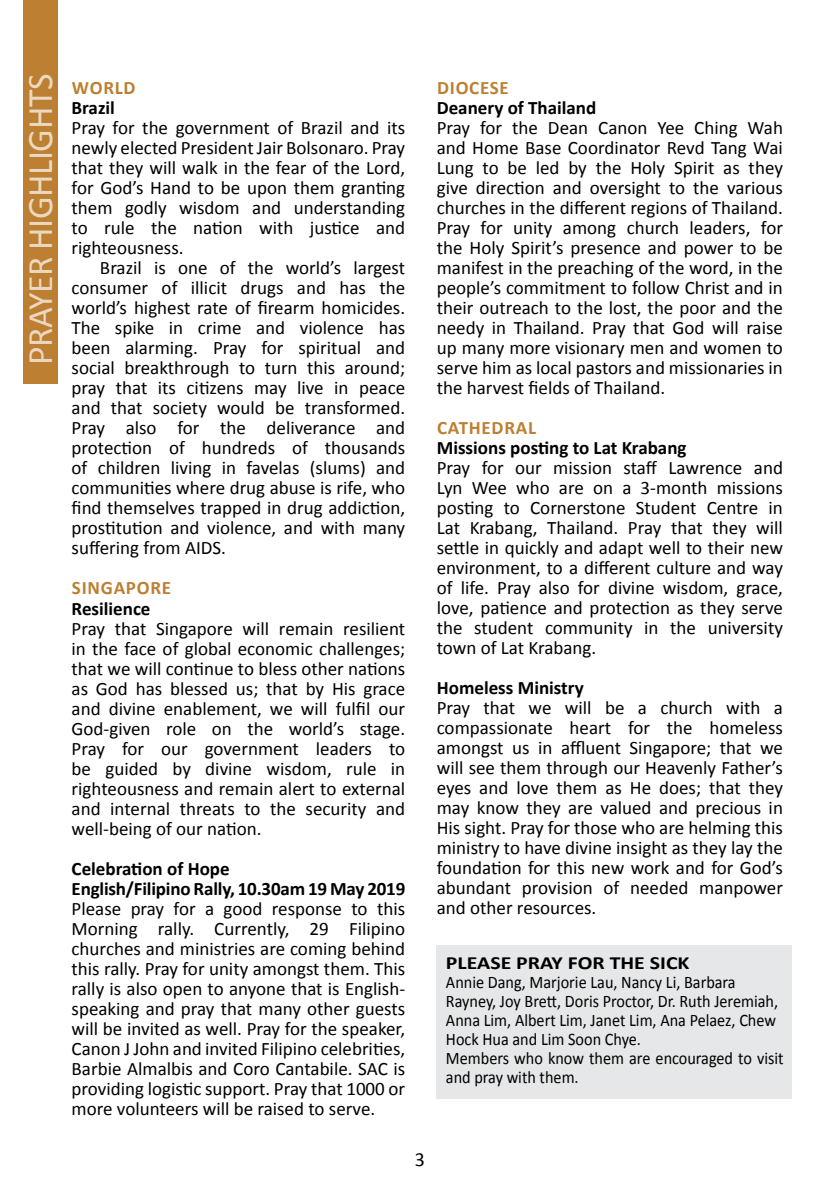
<style>
.page{position:relative;width:840px;height:1191px;background:#fff}
.page>*{position:absolute;margin:0;border:0;box-sizing:border-box;transform-origin:0 0}
.t1{font:36px "Calibri";letter-spacing:-.01em;color:#ebd8c1}
.t2{font:20px "Calibri";color:#000}
.t3{font:19px/20px "Calibri";color:#000;text-align:justify}
.t4{font:700 19px/20px "Calibri";color:#000}
.t5{font:700 19px "Calibri";letter-spacing:.04em;color:#bd7f32}
.t6{font:700 18.6px "Calibri";color:#000;scale:1.17 1}
.t7{font:17.6px/19px "Calibri";color:#000;scale:.92 1}
</style>
<div class="page">
<div style="left:24px;top:0;width:34px;height:384px;background:#bd7f32"></div>
<div style="left:436px;top:945px;width:355px;height:153px;background:#e6e7e8"></div>
<h1 class="t1" style="left:17px;top:365px;width:293px;rotate:-90deg">PRAYER HIGHLIGHTS</h1>
<p class="t5" style="left:437px;top:75px;width:73px">DIOCESE</p>
<p class="t5" style="left:72px;top:76px;width:65px">WORLD</p>
<p class="t4" style="left:72px;top:98px;width:45px">Brazil</p>
<p class="t3" style="left:72px;top:118px;width:335px">Pray for the government of Brazil and its newly elected President Jair Bolsonaro. Pray that they will walk in the fear of the Lord, for God’s Hand to be upon them granting them godly wisdom and understanding to rule the nation with justice and righteousness.</p>
<p class="t3" style="left:72px;top:258px;width:335px;text-indent:28px">Brazil is one of the world’s largest consumer of illicit drugs and has the world’s highest rate of firearm homicides.<br>The spike in crime and violence has been alarming. Pray for spiritual and social breakthrough to turn this around; pray that its citizens may live in peace and that society would be transformed.<br>Pray also for the deliverance and protection of hundreds of thousands of children living in favelas (slums) and communities where drug abuse is rife, who find themselves trapped in drug addiction, prostitution and violence, and with many suffering from AIDS.</p>
<p class="t5" style="left:72px;top:576px;width:101px">SINGAPORE</p>
<p class="t4" style="left:72px;top:598px;width:80px">Resilience</p>
<p class="t3" style="left:72px;top:618px;width:335px">Pray that Singapore will remain resilient in the face of global economic challenges; that we will continue to bless other nations as God has blessed us; that by His grace and divine enablement, we will fulfil our God-given role on the world’s stage.<br>Pray for our government leaders to be guided by divine wisdom, rule in righteousness and remain alert to external and internal threats to the security and well-being of our nation.</p>
<p class="t4" style="left:72px;top:858px;width:335px">Celebration of Hope<br>English/Filipino Rally, 10.30am 19 May 2019</p>
<p class="t3" style="left:72px;top:898px;width:335px">Please pray for a good response to this Morning rally. Currently, 29 Filipino churches and ministries are coming behind this rally. Pray for unity amongst them. This rally is also open to anyone that is English&shy;speaking and pray that many other guests will be invited as well. Pray for the speaker, Canon J John and invited Filipino celebrities, Barbie Almalbis and Coro Cantabile. SAC is providing logistic support. Pray that 1000 or more volunteers will be raised to serve.</p>
<p class="t4" style="left:436px;top:98px;width:161px">Deanery of Thailand</p>
<p class="t3" style="left:436px;top:118px;width:347px">Pray for the Dean Canon Yee Ching Wah and Home Base Coordinator Revd Tang Wai Lung to be led by the Holy Spirit as they give direction and oversight to the various churches in the different regions of Thailand.<br>Pray for unity among church leaders, for the Holy Spirit’s presence and power to be manifest in the preaching of the word, in the people’s commitment to follow Christ and in their outreach to the lost, the poor and the needy in Thailand. Pray that God will raise up many more visionary men and women to serve him as local pastors and missionaries in the harvest fields of Thailand.</p>
<p class="t5" style="left:437px;top:416px;width:100px">CATHEDRAL</p>
<p class="t4" style="left:436px;top:438px;width:251px">Missions posting to Lat Krabang</p>
<p class="t3" style="left:436px;top:458px;width:347px">Pray for our mission staff Lawrence and Lyn Wee who are on a 3-month missions posting to Cornerstone Student Centre in Lat Krabang, Thailand. Pray that they will settle in quickly and adapt well to their new environment, to a different culture and way of life. Pray also for divine wisdom, grace, love, patience and protection as they serve the student community in the university town of Lat Krabang.</p>
<p class="t4" style="left:436px;top:678px;width:148px">Homeless Ministry</p>
<p class="t3" style="left:436px;top:698px;width:347px">Pray that we will be a church with a compassionate heart for the homeless amongst us in affluent Singapore; that we will see them through our Heavenly Father’s eyes and love them as He does; that they may know they are valued and precious in His sight. Pray for those who are helming this ministry to have divine insight as they lay the foundation for this new work and for God’s abundant provision of needed manpower and other resources.</p>
<p class="t6" style="left:445px;top:950px;width:209px">PLEASE PRAY FOR THE SICK</p>
<p class="t7" style="left:445px;top:972px;width:368px">Annie Dang, Marjorie Lau, Nancy Li, Barbara Rayney, Joy Brett, Doris Proctor, Dr. Ruth Jeremiah, Anna Lim, Albert Lim, Janet Lim, Ana Pelaez, Chew Hock Hua and Lim Soon Chye.<br>Members who know them are encouraged to visit and pray with them.</p>
<p class="t2" style="left:414px;top:1147px;width:12px">3</p>
</div>
